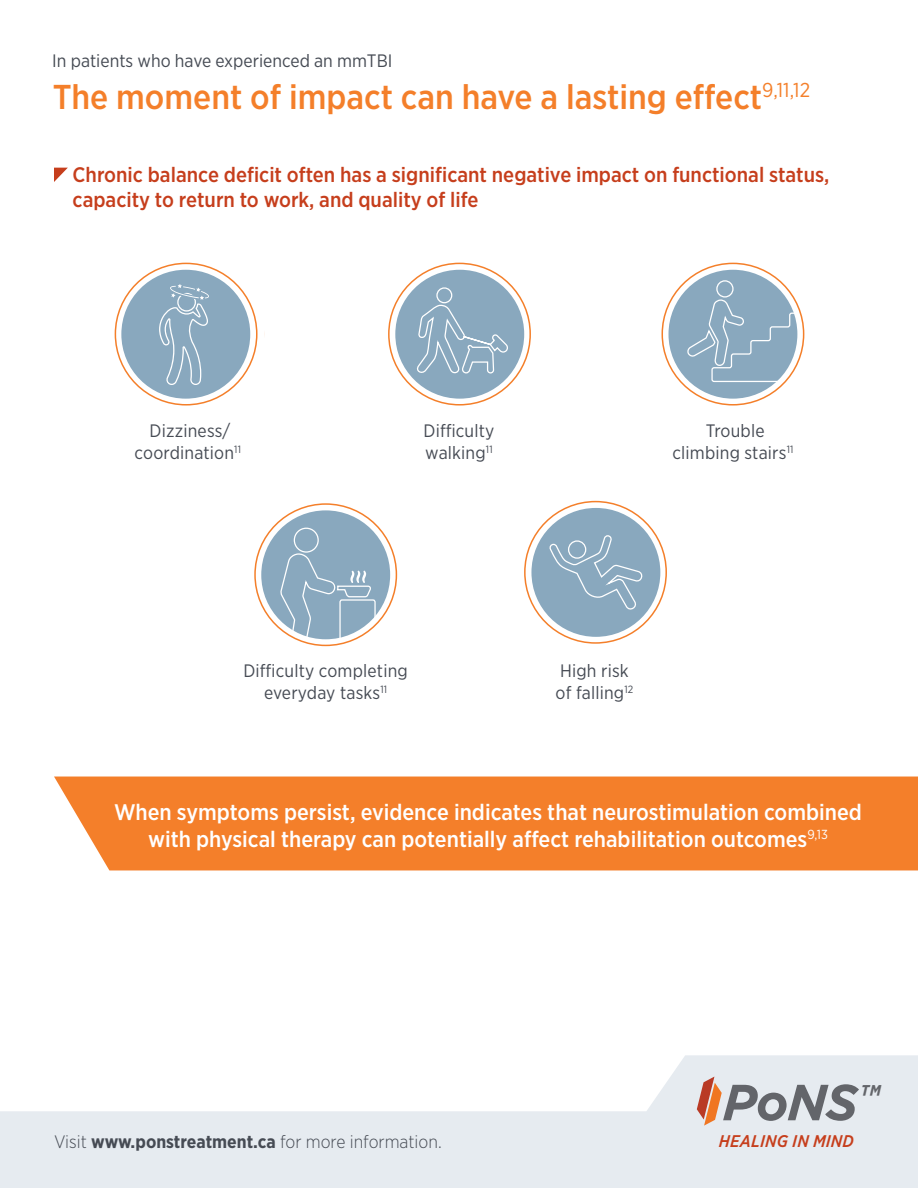
<style>
.page{position:relative;width:918px;height:1188px;background:#fff}
.page>*{position:absolute;margin:0;border:0;box-sizing:border-box;transform-origin:0 0}
.t1{font:500 34.5px "Gotham Narrow";color:#f47f2a}
.t2{font:italic 700 34.2px "Gotham Narrow";color:#63656a}
.t3{font:500 22.5px/27px "Gotham Narrow";color:#fff;text-align:center}
.t4{font:500 21px/25.2px "Gotham Narrow";color:#c63e1c}
.t5{font:18px/21.6px "Gotham Narrow";letter-spacing:.01em;color:#464b54;text-align:center}
.t6{font:300 18px "Gotham Narrow";color:#464b54}
.t7{font:italic 500 16.95px "Gotham Narrow";letter-spacing:.015em;color:#c63e1c}
.s1{font-weight:700}
</style>
<div class="page">
<svg style="left:0;top:1055px;width:918px;height:133px;fill:#e6ebf0"></svg>
<svg style="left:697px;top:1077px;width:162px;height:49px;background:#bdb6b6"></svg>
<div style="left:54px;top:777px;width:864px;height:93px;background:#f47f2a"></div>
<svg style="left:54px;top:168px;width:14px;height:14px"></svg>
<div style="left:121px;top:270px;width:129px;height:129px;background:#89a8be;border-radius:50%"></div>
<svg style="left:159px;top:284px;width:50px;height:101px"></svg>
<div style="left:395px;top:270px;width:129px;height:129px;background:#89a8be;border-radius:50%"></div>
<div style="left:436px;top:287px;width:16px;height:16px;border:1px solid #fff;border-radius:50%"></div>
<svg style="left:417px;top:304px;width:93px;height:71px"></svg>
<div style="left:669px;top:270px;width:128px;height:129px;background:#89a8be;border-radius:50%"></div>
<div style="left:716px;top:280px;width:18px;height:18px;border:1px solid #fff;border-radius:50%"></div>
<svg style="left:687px;top:299px;width:118px;height:84px"></svg>
<div style="left:531px;top:508px;width:129px;height:129px;background:#89a8be;border-radius:50%"></div>
<svg style="left:549px;top:535px;width:94px;height:75px"></svg>
<div style="left:261px;top:510px;width:129px;height:129px;background:#89a8be;border-radius:50%"></div>
<svg style="left:280px;top:553px;width:96px;height:94px"></svg>
<div style="left:294px;top:528px;width:25px;height:25px;border:1px solid #fff;border-radius:50%"></div>
<p class="t5" style="left:52px;top:49px;width:342px">In patients who have experienced an mmTBI</p>
<p class="t1" style="left:53px;top:75px;width:759px">The moment of impact can have a lasting effect<sup>9,11,12</sup></p>
<p class="t4" style="left:73px;top:162px;width:758px">Chronic balance deficit often has a significant negative impact on functional status, capacity to return to work, and quality of life</p>
<p class="t5" style="left:135px;top:420px;width:108px">Dizziness/ coordination<sup>11</sup></p>
<p class="t5" style="left:424px;top:420px;width:72px;text-align:left">Difficulty walking<sup>11</sup></p>
<p class="t5" style="left:672px;top:420px;width:122px">Trouble climbing stairs<sup>11</sup></p>
<p class="t5" style="left:243px;top:660px;width:166px">Difficulty completing everyday tasks<sup>11</sup></p>
<p class="t5" style="left:556px;top:660px;width:79px;text-align:left">High risk of falling<sup>12</sup></p>
<p class="t3" style="left:114px;top:798px;width:749px">When symptoms persist, evidence indicates that neurostimulation combined with physical therapy can potentially affect rehabilitation outcomes<sup>9,13</sup></p>
<p class="t2" style="left:859px;top:1075px;width:22px">™</p>
<p class="t6" style="left:54px;top:1130px;width:389px">Visit <span class="s1">www.ponstreatment.ca</span> for more information.</p>
<p class="t7" style="left:719px;top:1131px;width:137px">HEALING IN MIND</p>
</div>
